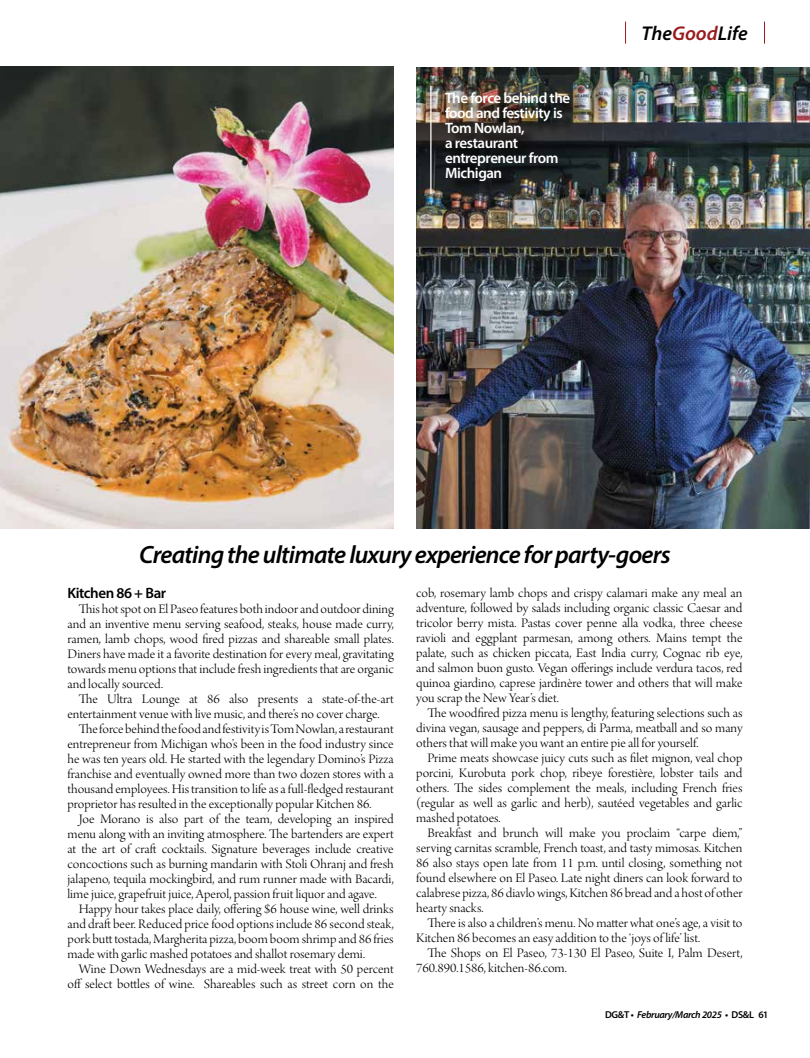
<style>
.page{position:relative;width:810px;height:1058px;background:#fff}
.page>*{position:absolute;margin:0;border:0;box-sizing:border-box;transform-origin:0 0}
.t1{font:italic 600 25px "Myriad Pro";letter-spacing:-.03em;color:#000}
.t2{font:italic 600 20px "Myriad Pro";color:#000}
.t3{font:600 15px/15px "Myriad Pro";letter-spacing:-.03em;color:#fff}
.t4{font:600 15px "Myriad Pro";letter-spacing:-.03em;color:#000}
.t5{font:13.75px/15px "Arno Pro Light Display";color:#000;text-align:justify;scale:1.05 1}
.t6{font:italic 600 10px "Myriad Pro";letter-spacing:-.03em;color:#000}
.s1{color:#991b1e}
.s2{font-style:normal}
</style>
<div class="page">
<svg style="left:764px;top:22px;width:1px;height:22px"></svg>
<svg style="left:625px;top:22px;width:1px;height:22px"></svg>
<img style="left:416px;top:68px;width:394px;height:461px">
<div style="left:448px;top:95px;width:137px;height:101px;background:#000;opacity:.89"></div>
<hr style="left:430px;top:86px;width:2px;height:108px;background:#fff">
<img style="left:0;top:67px;width:394px;height:462px">
<p class="t3" style="left:445px;top:90px;width:127px">The force behind the food and festivity is<br>Tom Nowlan,<br>a restaurant entrepreneur from<br>Michigan</p>
<h2 class="t2" style="left:641px;top:20px;width:108px">The<span class="s1">Good</span>Life</h2>
<h1 class="t1" style="left:139px;top:539px;width:533px">Creating the ultimate luxury experience for party-goers</h1>
<p class="t4" style="left:68px;top:583px;width:100px">Kitchen 86 + Bar</p>
<p class="t5" style="left:68px;top:602px;width:312px;text-indent:11px">This hot spot on El Paseo features both indoor and outdoor dining and an inventive menu serving seafood, steaks, house made curry, ramen, lamb chops, wood fired pizzas and shareable small plates.<br>Diners have made it a favorite destination for every meal, gravitating towards menu options that include fresh ingredients that are organic and locally sourced.</p>
<p class="t5" style="left:68px;top:692px;width:312px;text-indent:11px">The Ultra Lounge at 86 also presents a state-of-the-art entertainment venue with live music, and there’s no cover charge.</p>
<p class="t5" style="left:68px;top:722px;width:312px;text-indent:11px">The force behind the food and festivity is Tom Nowlan, a restaurant entrepreneur from Michigan who’s been in the food industry since he was ten years old. He started with the legendary Domino’s Pizza franchise and eventually owned more than two dozen stores with a thousand employees. His transition to life as a full-fledged restaurant proprietor has resulted in the exceptionally popular Kitchen 86.</p>
<p class="t5" style="left:68px;top:812px;width:312px;text-indent:11px">Joe Morano is also part of the team, developing an inspired menu along with an inviting atmosphere. The bartenders are expert at the art of craft cocktails. Signature beverages include creative concoctions such as burning mandarin with Stoli Ohranj and fresh jalapeno, tequila mockingbird, and rum runner made with Bacardi, lime juice, grapefruit juice, Aperol, passion fruit liquor and agave.</p>
<p class="t5" style="left:68px;top:902px;width:312px;text-indent:11px">Happy hour takes place daily, offering $6 house wine, well drinks and draft beer. Reduced price food options include 86 second steak, pork butt tostada, Margherita pizza, boom boom shrimp and 86 fries made with garlic mashed potatoes and shallot rosemary demi.</p>
<p class="t5" style="left:68px;top:962px;width:312px;text-align:right">Wine Down Wednesdays are a mid-week treat with 50 percent off select bottles of wine. Shareables such as street corn on the</p>
<p class="t5" style="left:416px;top:586px;width:312px">cob, rosemary lamb chops and crispy calamari make any meal an adventure, followed by salads including organic classic Caesar and tricolor berry mista. Pastas cover penne alla vodka, three cheese ravioli and eggplant parmesan, among others. Mains tempt the palate, such as chicken piccata, East India curry, Cognac rib eye, and salmon buon gusto. Vegan offerings include verdura tacos, red quinoa giardino, caprese jardinère tower and others that will make you scrap the New Year’s diet.</p>
<p class="t5" style="left:416px;top:706px;width:312px;text-indent:11px">The woodfired pizza menu is lengthy, featuring selections such as divina vegan, sausage and peppers, di Parma, meatball and so many others that will make you want an entire pie all for yourself.</p>
<p class="t5" style="left:416px;top:751px;width:312px;text-indent:11px">Prime meats showcase juicy cuts such as filet mignon, veal chop porcini, Kurobuta pork chop, ribeye forestière, lobster tails and others. The sides complement the meals, including French fries (regular as well as garlic and herb), sautéed vegetables and garlic mashed potatoes.</p>
<p class="t5" style="left:416px;top:826px;width:312px;text-indent:11px">Breakfast and brunch will make you proclaim “carpe diem,” serving carnitas scramble, French toast, and tasty mimosas. Kitchen 86 also stays open late from 11 p.m. until closing, something not found elsewhere on El Paseo. Late night diners can look forward to calabrese pizza, 86 diavlo wings, Kitchen 86 bread and a host of other hearty snacks.</p>
<p class="t5" style="left:416px;top:916px;width:312px;text-indent:11px">There is also a children’s menu. No matter what one’s age, a visit to<br>Kitchen 86 becomes an easy addition to the ‘joys of life’ list.</p>
<p class="t5" style="left:416px;top:946px;width:312px;text-indent:11px">The Shops on El Paseo, 73-130 El Paseo, Suite I, Palm Desert,<br>760.890.1586, kitchen-86.com.</p>
<p class="t6" style="left:605px;top:1008px;width:164px"><span class="s2">DG&amp;T •</span> February/March 2025 <span class="s2">• DS&amp;L 61</span></p>
</div>
